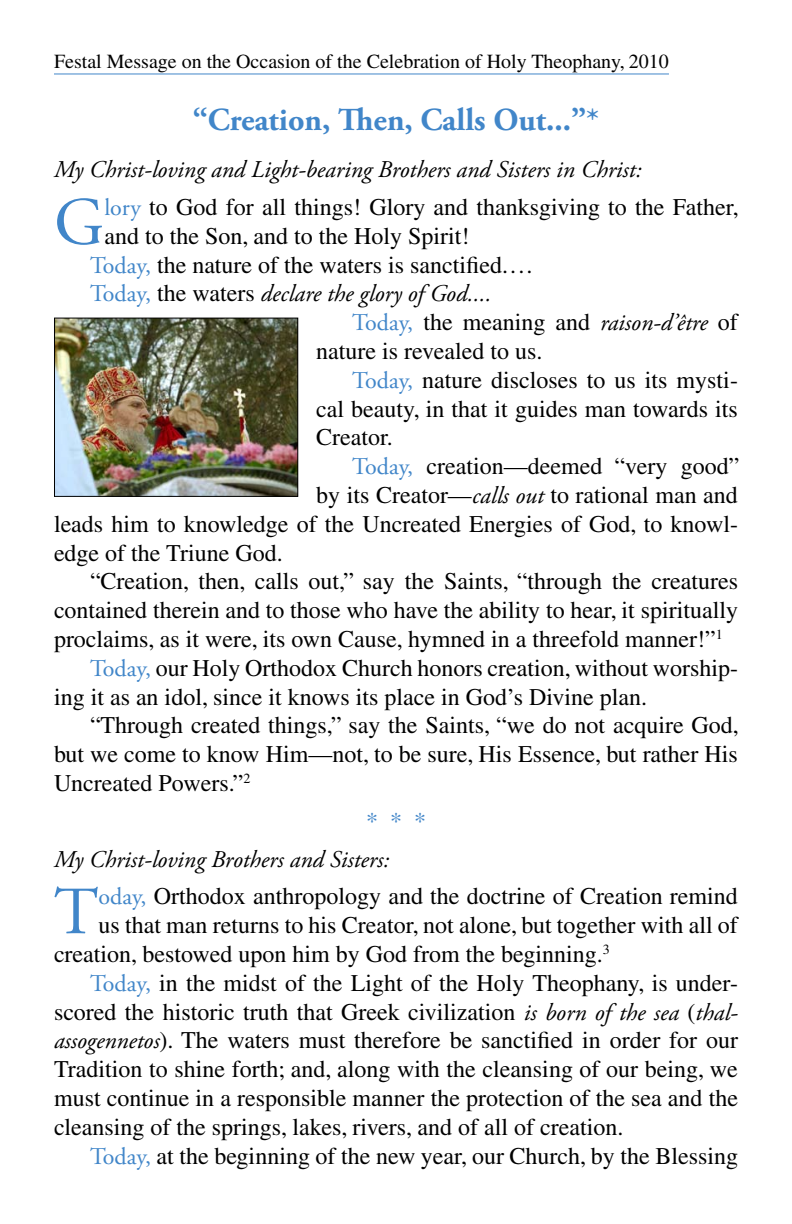
<style>
.page{position:relative;width:792px;height:1224px;background:#fff}
.page>*{position:absolute;margin:0;border:0;box-sizing:border-box;transform-origin:0 0}
.t1{font:67.4px "Adobe Garamond Pro";color:#4186c9}
.t2{font:700 32px "Adobe Garamond Pro";color:#4186c9}
.t3{font:24px/28.8px "CTOS Times Pro";color:#000;text-align:justify}
.t4{font:italic 24px "Adobe Garamond Pro";color:#000}
.t5{font:24px "CTOS Times Pro";color:#4186c9}
.t6{font:20px "CTOS Times Pro";color:#000}
.s1{font-family:"Adobe Garamond Pro";color:#4186c9}
.s2{font-style:normal;color:#4186c9}
.s3{font-family:"CTOS Times Pro";font-style:normal}
.s4{font-family:"Adobe Garamond Pro";font-style:italic}
</style>
<div class="page">
<hr style="left:54px;top:73px;width:615px;height:1px;background:#4186c9">
<img style="left:56px;top:320px;width:240px;height:175px">
<div style="left:54px;top:318px;width:244px;height:179px;border:1px solid #000"></div>
<p class="t6" style="left:54px;top:44px;width:616px">Festal Message on the Occasion of the Celebration of Holy Theophany, 2010</p>
<p class="t2" style="left:193px;top:102px;width:408px">“Creation, Then, Calls Out...”*</p>
<p class="t4" style="left:54px;top:155px;width:589px">My Christ-loving and Light-bearing Brothers and Sisters in Christ:</p>
<p class="t1" style="left:54px;top:182px;width:52px">G</p>
<p class="t3" style="left:104px;top:191px;width:636px"><span class="s1">lory</span> to God for all things! Glory and thanksgiving to the Father, and to the Son, and to the Holy Spirit!</p>
<p class="t3" style="left:90px;top:248px;width:444px"><span class="s1">Today,</span> the nature of the waters is sanctified....</p>
<p class="t4" style="left:90px;top:279px;width:403px"><span class="s2">Today,</span> <span class="s3">the waters</span> declare the glory of God....</p>
<p class="t3" style="left:316px;top:306px;width:423px;text-indent:36px"><span class="s1">Today,</span> the meaning and <span class="s4">raison-d’être</span> of nature is revealed to us.</p>
<p class="t3" style="left:316px;top:364px;width:423px;text-indent:36px"><span class="s1">Today,</span> nature discloses to us its mysti&shy;cal beauty, in that it guides man towards its Creator.</p>
<p class="t3" style="left:352px;top:450px;width:389px"><span class="s1">Today,</span> creation—deemed “very good”</p>
<p class="t3" style="left:316px;top:479px;width:423px">by its Creator—<span class="s4">calls out</span> to rational man and</p>
<p class="t3" style="left:54px;top:508px;width:686px">leads him to knowledge of the Uncreated Energies of God, to knowl-</p>
<p class="t3" style="left:54px;top:536px;width:230px">edge of the Triune God.</p>
<p class="t3" style="left:54px;top:565px;width:686px;text-indent:36px">“Creation, then, calls out,” say the Saints, “through the creatures contained therein and to those who have the ability to hear, it spiritually proclaims, as it were, its own Cause, hymned in a threefold manner!”<sup>1</sup></p>
<p class="t3" style="left:54px;top:652px;width:686px;text-indent:36px"><span class="s1">Today,</span> our Holy Orthodox Church honors creation, without worship&shy;ing it as an idol, since it knows its place in God’s Divine plan.</p>
<p class="t3" style="left:54px;top:709px;width:686px;text-indent:36px">“Through created things,” say the Saints, “we do not acquire God, but we come to know Him—not, to be sure, His Essence, but rather His Uncreated Powers.”<sup>2</sup></p>
<p class="t5" style="left:366px;top:800px;width:61px">* * *</p>
<p class="t4" style="left:54px;top:845px;width:337px">My Christ-loving Brothers and Sisters:</p>
<p class="t1" style="left:54px;top:871px;width:46px">T</p>
<p class="t3" style="left:99px;top:880px;width:641px"><span class="s1">oday,</span> Orthodox anthropology and the doctrine of Creation remind</p>
<p class="t3" style="left:99px;top:909px;width:641px">us that man returns to his Creator, not alone, but together with all of</p>
<p class="t3" style="left:54px;top:938px;width:557px">creation, bestowed upon him by God from the beginning.<sup>3</sup></p>
<p class="t3" style="left:54px;top:967px;width:686px;text-indent:36px"><span class="s1">Today,</span> in the midst of the Light of the Holy Theophany, is under&shy;scored the historic truth that Greek civilization <span class="s4">is born of the sea</span> (<span class="s4">thal&shy;assogennetos</span>). The waters must therefore be sanctified in order for our Tradition to shine forth; and, along with the cleansing of our being, we must continue in a responsible manner the protection of the sea and the cleansing of the springs, lakes, rivers, and of all of creation.</p>
<p class="t3" style="left:90px;top:1139px;width:650px"><span class="s1">Today,</span> at the beginning of the new year, our Church, by the Blessing</p>
</div>
